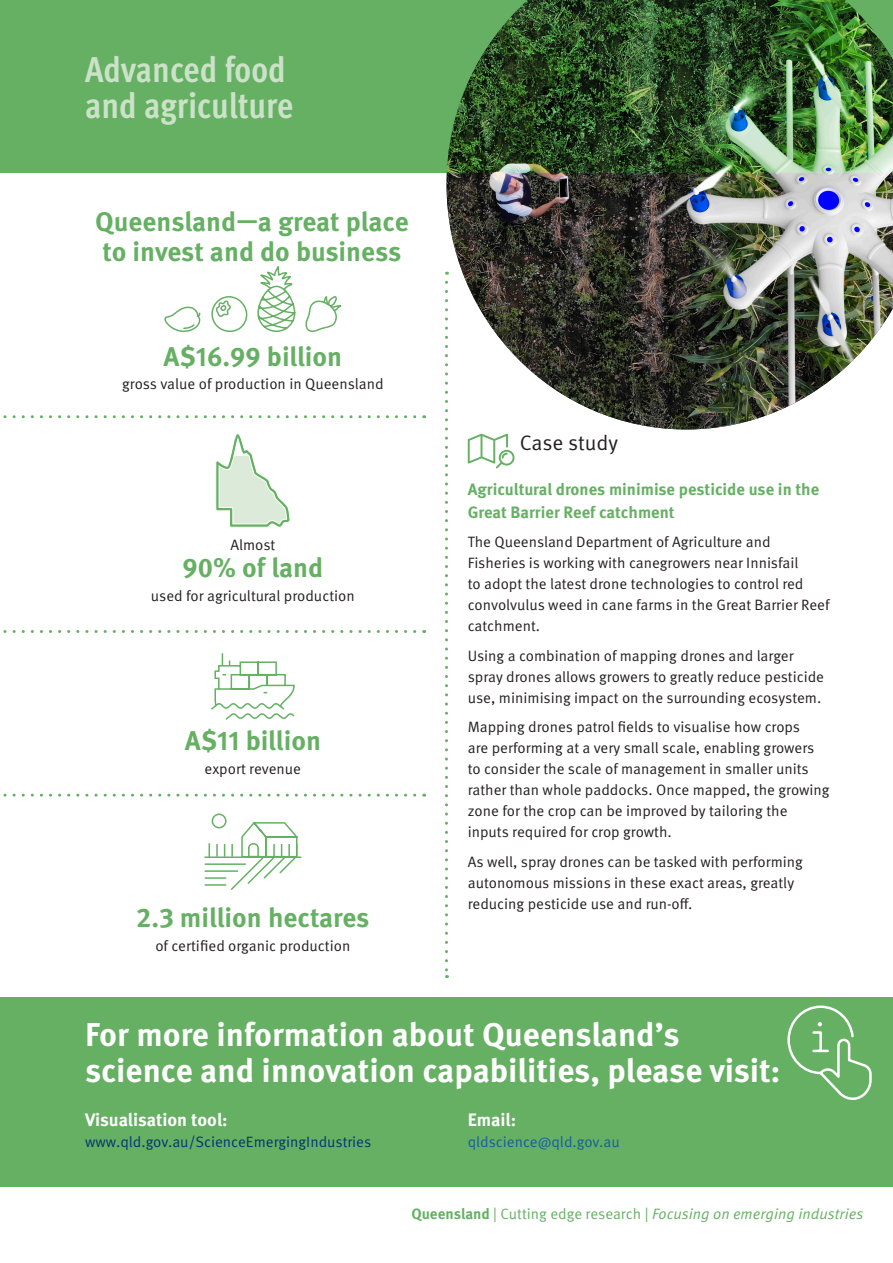
<style>
.page{position:relative;width:893px;height:1263px;background:#fff}
.page>*{position:absolute;margin:0;border:0;box-sizing:border-box;transform-origin:0 0}
.t1{font:700 condensed 36px/36px "Meta OT";color:#cce2c8}
.body{font:700 33px/36px "Meta OT";color:#fff}
.Heading_1{font:700 27px/30px "Meta OT";color:#65b063}
.Heading_1-2{font:21px "Meta OT Norm";letter-spacing:-.005em;color:#231f20}
.body-2{font:700 18px "Meta OT";letter-spacing:-.005em;color:#fff}
.Heading_2{font:700 16.5px/22.5px "Meta OT";color:#65b063}
.body-3{font:15px/21px "Meta OT Norm";color:#231f20}
.t2{font:15px "Meta OT Norm Ita";color:#65b063}
.body-4{font:15px "Meta OT Norm";color:#013672}
.body-5{font:15px "Meta OT Norm";letter-spacing:-.005em;color:#175d9e}
.s1{font-family:"Meta OT";font-weight:700}
.s2{font-family:"Meta OT Norm"}
</style>
<div class="page">
<svg style="left:468px;top:434px;width:46px;height:34px"></svg>
<svg style="left:211px;top:653px;width:84px;height:67px"></svg>
<svg style="left:3px;top:415px;width:412px;height:3px"></svg>
<svg style="left:3px;top:630px;width:412px;height:3px"></svg>
<svg style="left:3px;top:794px;width:412px;height:3px"></svg>
<div style="left:0;top:997px;width:893px;height:189px;background:#65b063"></div>
<img style="left:446px;top:173px;width:447px;height:256px">
<svg style="left:0;top:0;width:893px;height:173px;background:#518a4d"></svg>
<svg style="left:445px;top:282px;width:3px;height:696px"></svg>
<hr style="left:205px;top:856px;width:96px;height:2px;background:#65b063">
<hr style="left:205px;top:863px;width:40px;height:2px;background:#65b063">
<hr style="left:205px;top:870px;width:33px;height:2px;background:#65b063">
<hr style="left:205px;top:877px;width:21px;height:2px;background:#65b063">
<hr style="left:205px;top:884px;width:21px;height:2px;background:#65b063">
<div style="left:212px;top:813px;width:15px;height:15px;border:2px solid #65b063;border-radius:50%"></div>
<svg style="left:209px;top:843px;width:1px;height:13px"></svg>
<svg style="left:216px;top:821px;width:83px;height:69px"></svg>
<svg style="left:164px;top:306px;width:37px;height:26px"></svg>
<svg style="left:211px;top:296px;width:37px;height:36px"></svg>
<svg style="left:257px;top:267px;width:39px;height:65px"></svg>
<svg style="left:305px;top:296px;width:37px;height:36px"></svg>
<svg style="left:215px;top:433px;width:75px;height:95px"></svg>
<svg style="left:787px;top:1005px;width:85px;height:95px"></svg>
<p class="t1" style="left:85px;top:52px;width:210px">Advanced food and agriculture</p>
<p class="Heading_1" style="left:95px;top:207px;width:315px">Queensland—a great place to invest and do business</p>
<p class="Heading_1" style="left:164px;top:342px;width:180px">A$16.99 billion</p>
<p class="body-3" style="left:122px;top:374px;width:263px">gross value of production in Queensland</p>
<p class="body-3" style="left:230px;top:535px;width:46px">Almost</p>
<p class="Heading_1" style="left:183px;top:553px;width:142px">90% of land</p>
<p class="body-3" style="left:151px;top:585px;width:205px">used for agricultural production</p>
<p class="Heading_1" style="left:185px;top:727px;width:138px">A$11 billion</p>
<p class="body-3" style="left:205px;top:758px;width:98px">export revenue</p>
<p class="Heading_1" style="left:136px;top:903px;width:235px">2.3 million hectares</p>
<p class="body-3" style="left:155px;top:935px;width:197px">of certified organic production</p>
<p class="Heading_1-2" style="left:520px;top:430px;width:100px">Case study</p>
<p class="Heading_2" style="left:468px;top:479px;width:353px">Agricultural drones minimise pesticide use in the<br>Great Barrier Reef catchment</p>
<p class="body-3" style="left:468px;top:532px;width:363px">The Queensland Department of Agriculture and Fisheries is working with canegrowers near Innisfail<br>to adopt the latest drone technologies to control red convolvulus weed in cane farms in the Great Barrier Reef catchment.</p>
<p class="body-3" style="left:468px;top:645px;width:358px">Using a combination of mapping drones and larger spray drones allows growers to greatly reduce pesticide use, minimising impact on the surrounding ecosystem.</p>
<p class="body-3" style="left:468px;top:717px;width:363px">Mapping drones patrol fields to visualise how crops<br>are performing at a very small scale, enabling growers to consider the scale of management in smaller units rather than whole paddocks. Once mapped, the growing zone for the crop can be improved by tailoring the inputs required for crop growth.</p>
<p class="body-3" style="left:468px;top:851px;width:337px">As well, spray drones can be tasked with performing autonomous missions in these exact areas, greatly reducing pesticide use and run-off.</p>
<p class="body" style="left:85px;top:1017px;width:697px">For more information about Queensland’s science and innovation capabilities, please visit:</p>
<p class="body-2" style="left:85px;top:1109px;width:144px">Visualisation tool:</p>
<p class="body-4" style="left:85px;top:1133px;width:288px">www.qld.gov.au/ScienceEmergingIndustries</p>
<p class="body-2" style="left:468px;top:1109px;width:50px">Email:</p>
<p class="body-5" style="left:468px;top:1133px;width:154px">qldscience@qld.gov.au</p>
<p class="t2" style="left:411px;top:1205px;width:453px"><span class="s1">Queensland</span> <span class="s2">| Cutting edge research |</span> Focusing on emerging industries</p>
</div>
